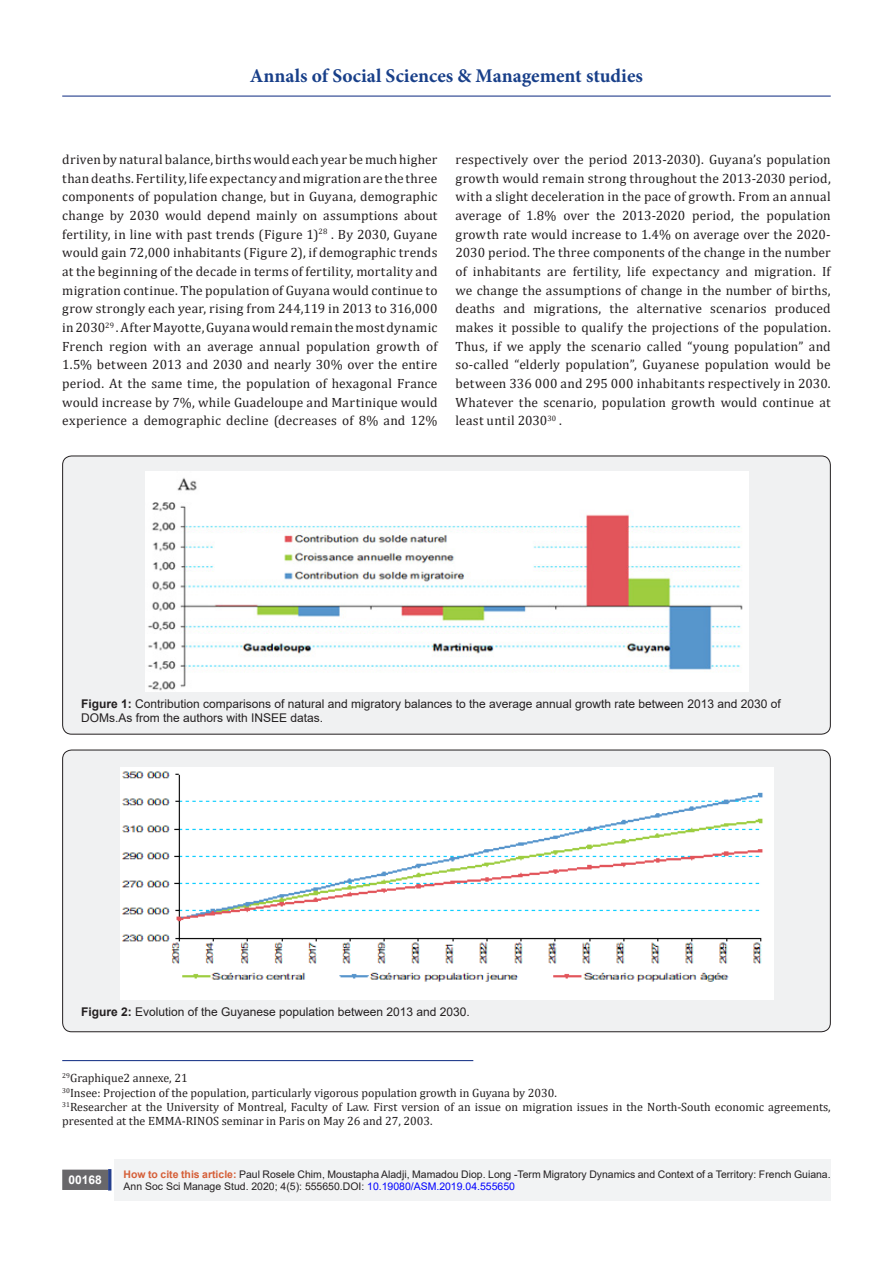
<style>
.page{position:relative;width:893px;height:1263px;background:#fff}
.page>*{position:absolute;margin:0;border:0;box-sizing:border-box;transform-origin:0 0}
.t1{font:700 19.5px "Minion Pro";color:#183f89}
.t2{font:13.5px/18.8px "Cambria";letter-spacing:.015em;color:#231f20;text-align:justify}
.t3{font:12px/14.4px "Cambria";color:#231f20}
.t4{font:12px/14.4px "Arial";color:#231f20}
.t5{font:700 12px "Arial";color:#fff}
.t6{font:10.5px/12.8px "Arial";color:#231f20}
.s1{font-weight:700}
.s2{font-weight:700;color:#d55e37}
.s3{color:#00f}
</style>
<div class="page">
<div style="left:115px;top:1160px;width:716px;height:41px;background:#f2f3f4"></div>
<div style="left:63px;top:1170px;width:44px;height:19px;background:#68676a"></div>
<div style="left:62px;top:1169px;width:46px;height:21px;border:2px solid #68676a"></div>
<div style="left:108px;top:1169px;width:3px;height:21px;background:#253f8e;border:2px solid #253f8e"></div>
<hr style="left:62px;top:96px;width:769px;height:1px;background:#253f8e">
<div style="left:63px;top:456px;width:767px;height:278px;background:#f0f1f2;border-radius:9px"></div>
<img style="left:145px;top:471px;width:603px;height:221px">
<div style="left:63px;top:750px;width:767px;height:282px;background:#f0f1f2;border-radius:9px"></div>
<img style="left:120px;top:767px;width:653px;height:232px">
<hr style="left:62px;top:1060px;width:411px;height:1px;background:#253f8e">
<h1 class="t1" style="left:250px;top:62px;width:395px">Annals of Social Sciences &amp; Management studies</h1>
<p class="t2" style="left:62px;top:150px;width:377px">driven by natural balance, births would each year be much higher than deaths. Fertility, life expectancy and migration are the three components of population change, but in Guyana, demographic change by 2030 would depend mainly on assumptions about fertility, in line with past trends (Figure 1)<sup>28</sup> . By 2030, Guyane would gain 72,000 inhabitants (Figure 2), if demographic trends at the beginning of the decade in terms of fertility, mortality and migration continue. The population of Guyana would continue to grow strongly each year, rising from 244,119 in 2013 to 316,000 in 2030<sup>29</sup> . After Mayotte, Guyana would remain the most dynamic French region with an average annual population growth of 1.5% between 2013 and 2030 and nearly 30% over the entire period. At the same time, the population of hexagonal France would increase by 7%, while Guadeloupe and Martinique would experience a demographic decline (decreases of 8% and 12%</p>
<p class="t2" style="left:455px;top:150px;width:377px">respectively over the period 2013-2030). Guyana’s population growth would remain strong throughout the 2013-2030 period, with a slight deceleration in the pace of growth. From an annual average of 1.8% over the 2013-2020 period, the population growth rate would increase to 1.4% on average over the 2020- 2030 period. The three components of the change in the number of inhabitants are fertility, life expectancy and migration. If we change the assumptions of change in the number of births, deaths and migrations, the alternative scenarios produced makes it possible to qualify the projections of the population.<br>Thus, if we apply the scenario called “young population” and so-called “elderly population”, Guyanese population would be between 336 000 and 295 000 inhabitants respectively in 2030.<br>Whatever the scenario, population growth would continue at least until 2030<sup>30</sup> .</p>
<p class="t4" style="left:81px;top:696px;width:701px"><span class="s1">Figure 1:</span> Contribution comparisons of natural and migratory balances to the average annual growth rate between 2013 and 2030 of<br>DOMs.As from the authors with INSEE datas.</p>
<p class="t4" style="left:81px;top:1005px;width:390px"><span class="s1">Figure 2:</span> Evolution of the Guyanese population between 2013 and 2030.</p>
<p class="t3" style="left:62px;top:1071px;width:127px"><sup>29</sup>Graphique2 annexe, 21</p>
<p class="t3" style="left:62px;top:1085px;width:496px"><sup>30</sup>Insee: Projection of the population, particularly vigorous population growth in Guyana by 2030.</p>
<p class="t3" style="left:62px;top:1099px;width:770px"><sup>31</sup>Researcher at the University of Montreal, Faculty of Law. First version of an issue on migration issues in the North-South economic agreements, presented at the EMMA-RINOS seminar in Paris on May 26 and 27, 2003.</p>
<p class="t5" style="left:68px;top:1171px;width:35px">00168</p>
<p class="t6" style="left:124px;top:1167px;width:709px"><span class="s2">How to cite this article:</span> Paul Rosele Chim, Moustapha Aladji, Mamadou Diop. Long -Term Migratory Dynamics and Context of a Territory: French Guiana.<br>Ann Soc Sci Manage Stud. 2020; 4(5): 555650.DOI: <span class="s3">10.19080/ASM.2019.04.555650</span></p>
</div>
